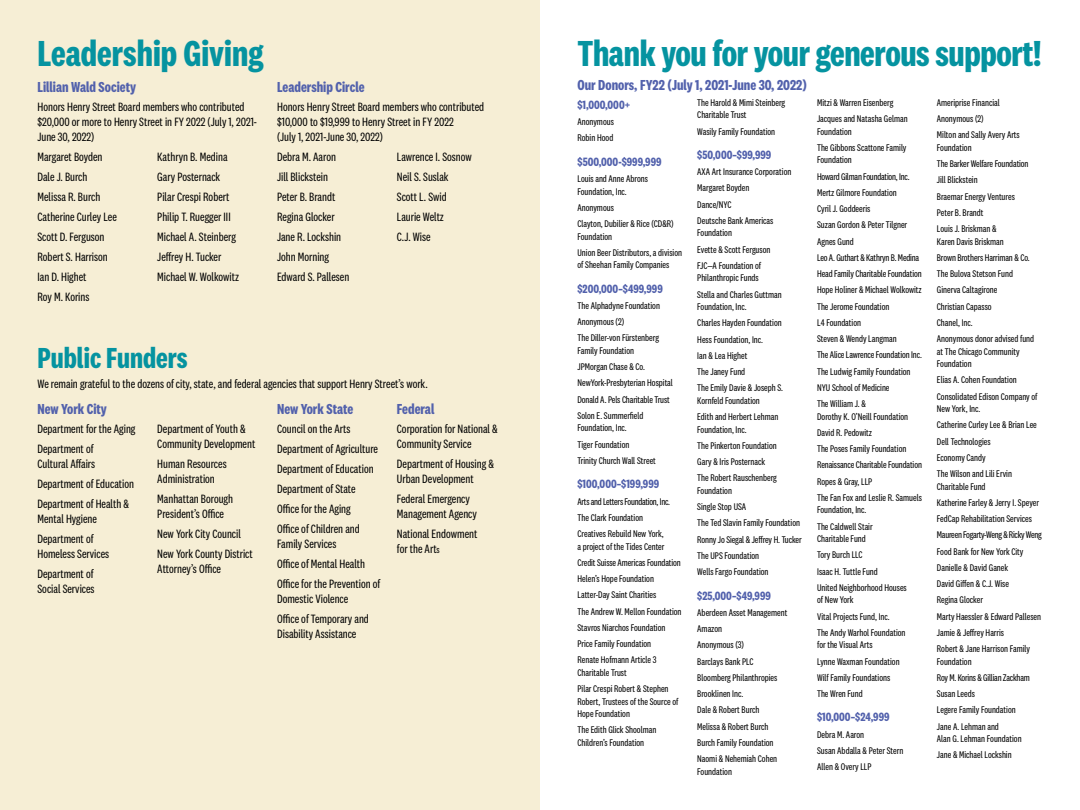
<style>
.page{position:relative;width:1080px;height:810px;background:#fff}
.page>*{position:absolute;margin:0;border:0;box-sizing:border-box;transform-origin:0 0}
.t1{font:700 37.5px "National 2 Condensed";letter-spacing:-.01em;color:#0593a0}
.t2{font:700 30px "National 2 Condensed";color:#0593a0}
.t3{font:700 15px "National 2 Condensed";color:#5261ac}
.t4{font:12.5px/20px "National 2 Condensed";color:#000}
.t5{font:700 12.5px "National 2 Condensed";color:#5261ac}
.t6{font:10px/16.2px "National 2 Condensed";color:#000}
.s1{font-size:10px}
</style>
<div class="page">
<div style="left:0;top:0;width:540px;height:810px;background:#f6eed5"></div>
<h1 class="t1" style="left:38px;top:33px;width:228px">Leadership Giving</h1>
<h3 class="t3" style="left:38px;top:79px;width:100px">Lillian Wald Society</h3>
<p class="t4" style="left:38px;top:99px;width:221px;line-height:15px">Honors Henry Street Board members who contributed $20,000 or more to Henry Street in FY 2022 (July 1, 2021-<br>June 30, 2022)</p>
<p class="t4" style="left:38px;top:147px;width:81px">Margaret Boyden<br>Dale J. Burch<br>Melissa R. Burch<br>Catherine Curley Lee<br>Scott D. Ferguson<br>Robert S. Harrison<br>Ian D. Highet<br>Roy M. Korins</p>
<p class="t4" style="left:157px;top:146px;width:83px">Kathryn B. Medina<br>Gary Posternack<br>Pilar Crespi Robert<br>Philip T. Ruegger III<br>Michael A. Steinberg<br>Jeffrey H. Tucker<br>Michael W. Wolkowitz</p>
<h3 class="t3" style="left:277px;top:79px;width:89px">Leadership Circle</h3>
<p class="t4" style="left:277px;top:99px;width:209px;line-height:15px">Honors Henry Street Board members who contributed $10,000 to $19,999 to Henry Street in FY 2022<br>(July 1, 2021-June 30, 2022)</p>
<p class="t4" style="left:277px;top:147px;width:74px">Debra M. Aaron<br>Jill Blickstein<br>Peter B. Brandt<br>Regina Glocker<br>Jane R. Lockshin<br>John Morning<br>Edward S. Pallesen</p>
<p class="t4" style="left:397px;top:147px;width:76px">Lawrence I. Sosnow<br>Neil S. Suslak<br>Scott L. Swid<br>Laurie Weltz<br>C.J. Wise</p>
<h2 class="t2" style="left:38px;top:342px;width:152px">Public Funders</h2>
<p class="t4" style="left:38px;top:374px;width:392px">We remain grateful to the dozens of city, state, and federal agencies that support Henry Street’s work.</p>
<h3 class="t3" style="left:38px;top:401px;width:71px">New York City</h3>
<p class="t4" style="left:38px;top:418px;width:99px">Department for the Aging<br>Department of</p>
<p class="t4" style="left:38px;top:453px;width:98px">Cultural Affairs<br>Department of Education<br>Department of Health &amp;</p>
<p class="t4" style="left:38px;top:508px;width:61px">Mental Hygiene<br>Department of</p>
<p class="t4" style="left:38px;top:543px;width:73px">Homeless Services<br>Department of</p>
<p class="t4" style="left:38px;top:578px;width:59px">Social Services</p>
<h3 class="t3" style="left:277px;top:401px;width:78px">New York State</h3>
<p class="t4" style="left:277px;top:418px;width:102px">Council on the Arts<br>Department of Agriculture<br>Department of Education<br>Department of State<br>Office for the Aging<br>Office of Children and</p>
<p class="t4" style="left:277px;top:533px;width:105px">Family Services<br>Office of Mental Health<br>Office for the Prevention of</p>
<p class="t4" style="left:277px;top:588px;width:93px">Domestic Violence<br>Office of Temporary and</p>
<p class="t4" style="left:277px;top:623px;width:81px">Disability Assistance</p>
<h3 class="t3" style="left:397px;top:401px;width:39px">Federal</h3>
<p class="t4" style="left:397px;top:421px;width:102px;line-height:15px">Corporation for National &amp;<br>Community Service</p>
<p class="t4" style="left:397px;top:456px;width:99px;line-height:15px">Department of Housing &amp;<br>Urban Development</p>
<p class="t4" style="left:397px;top:491px;width:81px;line-height:15px">Federal Emergency<br>Management Agency</p>
<p class="t4" style="left:397px;top:526px;width:82px;line-height:15px">National Endowment for the Art<span class="s1">s</span></p>
<p class="t4" style="left:157px;top:421px;width:100px;line-height:15px">Department of Youth &amp;<br>Community Development</p>
<p class="t4" style="left:157px;top:456px;width:71px;line-height:15px">Human Resources<br>Administration</p>
<p class="t4" style="left:157px;top:491px;width:77px;line-height:15px">Manhattan Borough<br>President’s Office</p>
<p class="t4" style="left:157px;top:523px;width:97px">New York City Council<br>New York County District</p>
<p class="t4" style="left:157px;top:558px;width:65px">Attorney’s Office</p>
<h1 class="t1" style="left:578px;top:33px;width:466px">Thank you for your generous support!</h1>
<h3 class="t3" style="left:578px;top:76px;width:231px">Our Donors, FY22 (July 1, 2021-June 30, 2022)</h3>
<p class="t5" style="left:578px;top:98px;width:54px">$1,000,000+</p>
<p class="t6" style="left:578px;top:114px;width:38px">Anonymous<br>Robin Hood</p>
<p class="t5" style="left:578px;top:155px;width:86px">$500,000-$999,999</p>
<p class="t6" style="left:578px;top:172px;width:72px;line-height:12.5px">Louis and Anne Abrons<br>Foundation, Inc.</p>
<p class="t6" style="left:578px;top:199px;width:98px">Anonymous<br>Clayton, Dubilier &amp; Rice (CD&amp;R)</p>
<p class="t6" style="left:578px;top:228px;width:106px">Foundation<br>Union Beer Distributors, a division</p>
<p class="t6" style="left:578px;top:257px;width:93px">of Sheehan Family Companies</p>
<p class="t5" style="left:578px;top:282px;width:87px">$200,000–$499,999</p>
<p class="t6" style="left:578px;top:297px;width:84px">The Alphadyne Foundation<br>Anonymous (2)<br>The Diller-von Fürstenberg</p>
<p class="t6" style="left:578px;top:342px;width:97px">Family Foundation<br>JPMorgan Chase &amp; Co.<br>NewYork-Presbyterian Hospital<br>Donald A. Pels Charitable Trust<br>Solon E. Summerfield</p>
<p class="t6" style="left:578px;top:420px;width:80px">Foundation, Inc.<br>Tiger Foundation<br>Trinity Church Wall Street</p>
<p class="t5" style="left:578px;top:477px;width:83px">$100,000–$199,999</p>
<p class="t6" style="left:578px;top:493px;width:94px">Arts and Letters Foundation, Inc.<br>The Clark Foundation<br>Creatives Rebuild New York,</p>
<p class="t6" style="left:578px;top:538px;width:106px">a project of the Tides Center<br>Credit Suisse Americas Foundation<br>Helen’s Hope Foundation<br>Latter-Day Saint Charities<br>The Andrew W. Mellon Foundation<br>Stavros Niarchos Foundation<br>Price Family Foundation<br>Renate Hofmann Article 3</p>
<p class="t6" style="left:578px;top:664px;width:93px">Charitable Trust<br>Pilar Crespi Robert &amp; Stephen</p>
<p class="t6" style="left:578px;top:695px;width:102px;line-height:12.5px">Robert, Trustees of the Source of<br>Hope Foundation</p>
<p class="t6" style="left:578px;top:724px;width:80px;line-height:12.5px">The Edith Glick Shoolman<br>Children’s Foundation</p>
<p class="t6" style="left:937px;top:94px;width:84px">Ameriprise Financial<br>Anonymous (2)<br>Milton and Sally Avery Arts</p>
<p class="t6" style="left:937px;top:139px;width:93px">Foundation<br>The Barker Welfare Foundation<br>Jill Blickstein<br>Braemar Energy Ventures<br>Peter B. Brandt<br>Louis J. Briskman &amp;</p>
<p class="t6" style="left:937px;top:233px;width:99px">Karen Davis Briskman<br>Brown Brothers Harriman &amp; Co.<br>The Bulova Stetson Fund<br>Ginerva Caltagirone<br>Christian Capasso<br>Chanel, Inc.<br>Anonymous donor advised fund</p>
<p class="t6" style="left:937px;top:345px;width:84px;line-height:12.5px">at The Chicago Community<br>Foundation</p>
<p class="t6" style="left:937px;top:372px;width:102px">Elias A. Cohen Foundation<br>Consolidated Edison Company of</p>
<p class="t6" style="left:937px;top:401px;width:101px">New York, Inc.<br>Catherine Curley Lee &amp; Brian Lee<br>Dell Technologies<br>Economy Candy<br>The Wilson and Lili Ervin</p>
<p class="t6" style="left:937px;top:478px;width:106px">Charitable Fund<br>Katherine Farley &amp; Jerry I. Speyer<br>FedCap Rehabilitation Services<br>Maureen Fogarty-Weng &amp; Ricky Weng<br>Food Bank for New York City<br>Danielle &amp; David Ganek<br>David Giffen &amp; C.J. Wise<br>Regina Glocker<br>Marty Haessler &amp; Edward Pallesen<br>Jamie &amp; Jeffrey Harris<br>Robert &amp; Jane Harrison Family</p>
<p class="t6" style="left:937px;top:653px;width:94px">Foundation<br>Roy M. Korins &amp; Gillian Zackham<br>Susan Leeds<br>Legere Family Foundation<br>Jane A. Lehman and</p>
<p class="t6" style="left:937px;top:731px;width:86px">Alan G. Lehman Foundation<br>Jane &amp; Michael Lockshin</p>
<p class="t6" style="left:697px;top:96px;width:89px;line-height:12.5px">The Harold &amp; Mimi Steinberg<br>Charitable Trust</p>
<p class="t6" style="left:697px;top:123px;width:79px">Wasily Family Foundation</p>
<p class="t5" style="left:697px;top:148px;width:76px">$50,000–$99,999</p>
<p class="t6" style="left:697px;top:164px;width:96px">AXA Art Insurance Corporation<br>Margaret Boyden<br>Dance/NYC<br>Deutsche Bank Americas</p>
<p class="t6" style="left:697px;top:225px;width:75px">Foundation<br>Evette &amp; Scott Ferguson<br>FJC—A Foundation of</p>
<p class="t6" style="left:697px;top:270px;width:86px">Philanthropic Funds<br>Stella and Charles Guttman</p>
<p class="t6" style="left:697px;top:299px;width:87px">Foundation, Inc.<br>Charles Hayden Foundation<br>Hess Foundation, Inc.<br>Ian &amp; Lea Highet<br>The Janey Fund<br>The Emily Davie &amp; Joseph S.</p>
<p class="t6" style="left:697px;top:392px;width:83px">Kornfeld Foundation<br>Edith and Herbert Lehman</p>
<p class="t6" style="left:697px;top:421px;width:81px">Foundation, Inc.<br>The Pinkerton Foundation<br>Gary &amp; Iris Posternack<br>The Robert Rauschenberg</p>
<p class="t6" style="left:697px;top:482px;width:106px">Foundation<br>Single Stop USA<br>The Ted Slavin Family Foundation<br>Ronny Jo Siegal &amp; Jeffrey H. Tucker<br>The UPS Foundation<br>Wells Fargo Foundation</p>
<p class="t5" style="left:697px;top:588px;width:75px">$25,000–$49,999</p>
<p class="t6" style="left:697px;top:604px;width:92px">Aberdeen Asset Management<br>Amazon<br>Anonymous (3)<br>Barclays Bank PLC<br>Bloomberg Philanthropies<br>Brooklinen Inc.<br>Dale &amp; Robert Burch<br>Melissa &amp; Robert Burch<br>Burch Family Foundation<br>Naomi &amp; Nehemiah Cohen</p>
<p class="t6" style="left:697px;top:763px;width:36px">Foundation</p>
<p class="t6" style="left:817px;top:94px;width:92px">Mitzi &amp; Warren Eisenberg<br>Jacques and Natasha Gelman</p>
<p class="t6" style="left:817px;top:123px;width:91px">Foundation<br>The Gibbons Scattone Family</p>
<p class="t6" style="left:817px;top:152px;width:106px">Foundation<br>Howard Gilman Foundation, Inc.<br>Mertz Gilmore Foundation<br>Cyril J. Goddeeris<br>Suzan Gordon &amp; Peter Tilgner<br>Agnes Gund<br>Leo A. Guthart &amp; Kathryn B. Medina<br>Head Family Charitable Foundation<br>Hope Holiner &amp; Michael Wolkowitz<br>The Jerome Foundation<br>L4 Foundation<br>Steven &amp; Wendy Langman<br>The Alice Lawrence Foundation Inc.<br>The Ludwig Family Foundation<br>NYU School of Medicine<br>The William J. &amp;</p>
<p class="t6" style="left:817px;top:408px;width:106px">Dorothy K. O’Neill Foundation<br>David R. Pedowitz<br>The Poses Family Foundation<br>Renaissance Charitable Foundation<br>Ropes &amp; Gray, LLP<br>The Fan Fox and Leslie R. Samuels</p>
<p class="t6" style="left:817px;top:502px;width:57px">Foundation, Inc.<br>The Caldwell Stair</p>
<p class="t6" style="left:817px;top:531px;width:91px">Charitable Fund<br>Tory Burch LLC<br>Isaac H. Tuttle Fund<br>United Neighborhood Houses</p>
<p class="t6" style="left:817px;top:592px;width:90px">of New York<br>Vital Projects Fund, Inc.<br>The Andy Warhol Foundation</p>
<p class="t6" style="left:817px;top:637px;width:84px">for the Visual Arts<br>Lynne Waxman Foundation<br>Wilf Family Foundations<br>The Wren Fund</p>
<p class="t5" style="left:817px;top:710px;width:74px">$10,000–$24,999</p>
<p class="t6" style="left:817px;top:726px;width:88px">Debra M. Aaron<br>Susan Abdalla &amp; Peter Stern<br>Allen &amp; Overy LLP</p>
</div>
